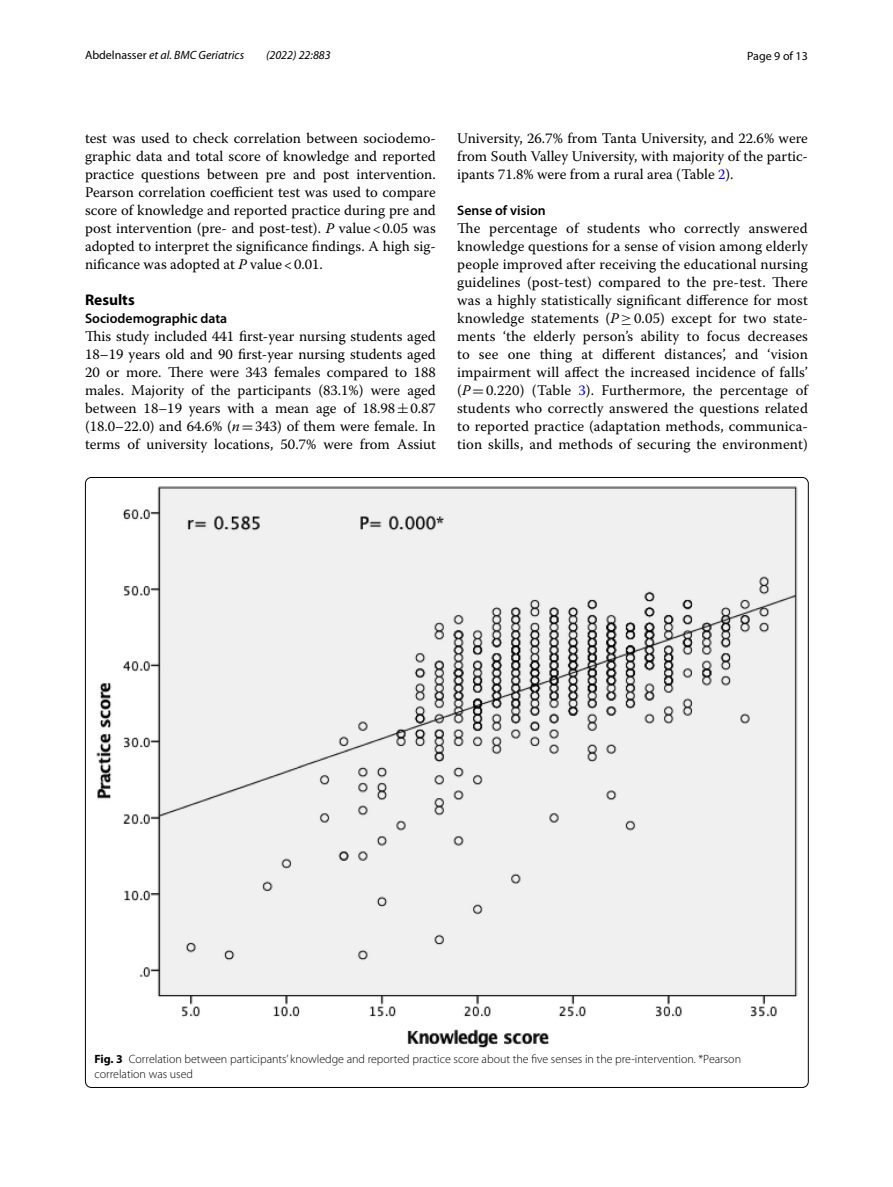
<style>
.page{position:relative;width:893px;height:1187px;background:#fff}
.page>*{position:absolute;margin:0;border:0;box-sizing:border-box;transform-origin:0 0}
.t1{font:700 15.45px "Myriad Pro";color:#000}
.t2{font:14.7px/18px "Warnock Pro";color:#000;text-align:justify}
.t3{font:600 13.8px "Myriad Pro";color:#000}
.t4{font:300 12px/15px "Myriad Pro";color:#000}
.t5{font:italic 12px "Myriad Pro";color:#000}
.t6{font:12px "Myriad Pro";color:#000}
.s1{font-style:normal}
.s2{font-style:italic}
.s3{font-family:"MTSY"}
.s4{color:#00f}
.s5{font-weight:700}
</style>
<div class="page">
<img style="left:97px;top:486px;width:700px;height:561px">
<p class="t5" style="left:85px;top:48px;width:161px"><span class="s1">Abdelnasser</span> et al. BMC Geriatrics</p>
<p class="t5" style="left:266px;top:48px;width:66px">(2022) 22:883</p>
<p class="t6" style="left:747px;top:48px;width:62px">Page 9 of 13</p>
<p class="t2" style="left:85px;top:128px;width:352px">test was used to check correlation between sociodemo&shy;graphic data and total score of knowledge and reported practice questions between pre and post intervention.<br>Pearson correlation coefficient test was used to compare score of knowledge and reported practice during pre and post intervention (pre- and post-test). <span class="s2">P</span> value&lt;0.05 was adopted to interpret the significance findings. A high sig&shy;nificance was adopted at <span class="s2">P</span> value&lt;0.01.</p>
<p class="t1" style="left:85px;top:289px;width:51px">Results</p>
<p class="t3" style="left:85px;top:309px;width:144px">Sociodemographic data</p>
<p class="t2" style="left:85px;top:326px;width:352px">This study included 441 first-year nursing students aged 18–19 years old and 90 first-year nursing students aged 20 or more. There were 343 females compared to 188 males. Majority of the participants (83.1%) were aged between 18–19 years with a mean age of 18.98<span class="s3">±</span>0.87 (18.0–22.0) and 64.6% (<span class="s2">n</span><span class="s3">=</span>343) of them were female. In terms of university locations, 50.7% were from Assiut</p>
<p class="t2" style="left:457px;top:128px;width:352px">University, 26.7% from Tanta University, and 22.6% were from South Valley University, with majority of the partic&shy;ipants 71.8% were from a rural area (Table <span class="s4">2</span>).</p>
<p class="t3" style="left:457px;top:201px;width:90px">Sense of vision</p>
<p class="t2" style="left:457px;top:218px;width:352px">The percentage of students who correctly answered knowledge questions for a sense of vision among elderly people improved after receiving the educational nursing guidelines (post-test) compared to the pre-test. There was a highly statistically significant difference for most knowledge statements (<span class="s2">P</span><span class="s3">≥</span>0.05) except for two state&shy;ments ‘the elderly person’s ability to focus decreases to see one thing at different distances’, and ‘vision impairment will affect the increased incidence of falls’ (<span class="s2">P</span><span class="s3">=</span>0.220) (Table <span class="s4">3</span>). Furthermore, the percentage of students who correctly answered the questions related to reported practice (adaptation methods, communica&shy;tion skills, and methods of securing the environment)</p>
<p class="t4" style="left:94px;top:1051px;width:648px"><span class="s5">Fig. 3</span> Correlation between participants’ knowledge and reported practice score about the five senses in the pre-intervention. *Pearson correlation was used</p>
</div>
